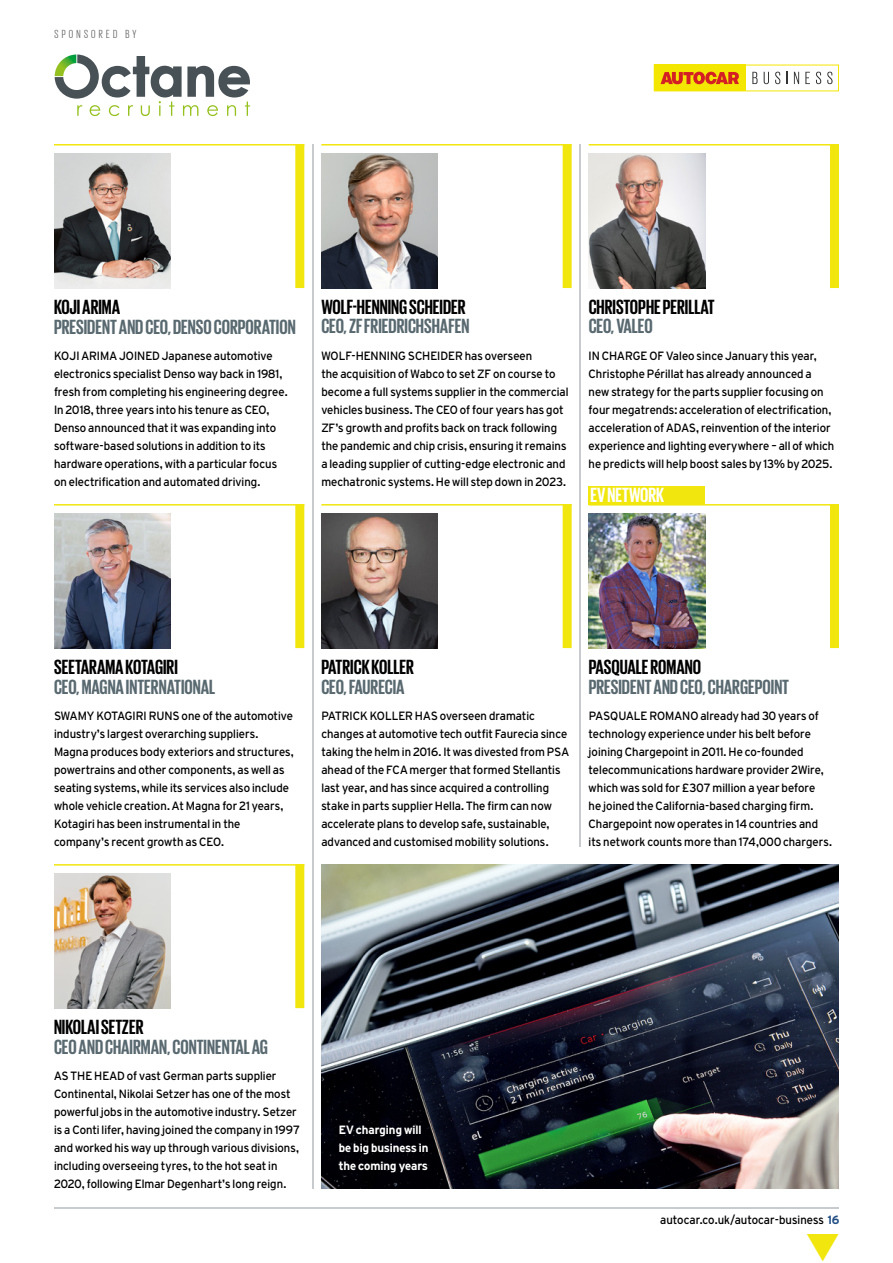
<style>
.page{position:relative;width:893px;height:1263px;background:#fff}
.page>*{position:absolute;margin:0;border:0;box-sizing:border-box;transform-origin:0 0}
.t1{font:700 21px "Giorgio Sans";color:#596970}
.t2{font:700 21px "Giorgio Sans";color:#000}
.t3{font:700 21px "Giorgio Sans";color:#fff}
.t4{font:12px/18px "Autocar Sans";color:#000}
.t5{font:700 12px/18px "Autocar Sans";color:#fff}
.t6{font:12px "Giorgio Sans";letter-spacing:.275em;color:#666}
.s1{font-weight:700;color:#224f84}
</style>
<div class="page">
<svg style="left:55px;top:54px;width:195px;height:62px"></svg>
<img style="left:54px;top:153px;width:117px;height:135px">
<img style="left:54px;top:513px;width:117px;height:135px">
<img style="left:54px;top:873px;width:117px;height:135px">
<img style="left:321px;top:864px;width:518px;height:324px">
<img style="left:321px;top:513px;width:117px;height:135px">
<img style="left:321px;top:153px;width:117px;height:135px">
<img style="left:589px;top:513px;width:116px;height:135px">
<img style="left:589px;top:153px;width:116px;height:135px">
<hr style="left:54px;top:144px;width:250px;height:2px;background:#f1e60d">
<hr style="left:54px;top:504px;width:250px;height:2px;background:#f1e60d">
<hr style="left:54px;top:864px;width:250px;height:2px;background:#f1e60d">
<hr style="left:321px;top:504px;width:251px;height:2px;background:#f1e60d">
<hr style="left:321px;top:144px;width:251px;height:2px;background:#f1e60d">
<hr style="left:589px;top:504px;width:250px;height:2px;background:#f1e60d">
<hr style="left:589px;top:144px;width:250px;height:2px;background:#f1e60d">
<hr style="left:312px;top:144px;width:2px;height:1044px;background:#c7cbce">
<hr style="left:579px;top:144px;width:1px;height:702px;background:#c7cbce">
<div style="left:589px;top:486px;width:116px;height:18px;background:#f1e60d"></div>
<hr style="left:54px;top:1207px;width:785px;height:2px;background:#c7cbce">
<div style="left:295px;top:144px;width:9px;height:144px;background:#f1e60d"></div>
<div style="left:295px;top:504px;width:9px;height:144px;background:#f1e60d"></div>
<div style="left:295px;top:864px;width:9px;height:144px;background:#f1e60d"></div>
<div style="left:563px;top:144px;width:9px;height:144px;background:#f1e60d"></div>
<div style="left:563px;top:504px;width:9px;height:144px;background:#f1e60d"></div>
<div style="left:830px;top:144px;width:9px;height:144px;background:#f1e60d"></div>
<div style="left:830px;top:504px;width:9px;height:144px;background:#f1e60d"></div>
<div style="left:654px;top:65px;width:92px;height:26px;background:#f3e600"></div>
<div style="left:654px;top:65px;width:185px;height:26px;border:1px solid #f3e600"></div>
<svg style="left:752px;top:72px;width:5px;height:12px"></svg>
<svg style="left:764px;top:72px;width:5px;height:12px"></svg>
<svg style="left:775px;top:72px;width:5px;height:12px"></svg>
<svg style="left:787px;top:72px;width:1px;height:12px"></svg>
<svg style="left:794px;top:72px;width:5px;height:12px"></svg>
<svg style="left:805px;top:72px;width:5px;height:12px"></svg>
<svg style="left:816px;top:72px;width:5px;height:12px"></svg>
<svg style="left:827px;top:72px;width:5px;height:12px"></svg>
<svg style="left:661px;top:72px;width:78px;height:12px"></svg>
<p class="t6" style="left:54px;top:28px;width:83px">SPONSORED BY</p>
<h1 class="t2" style="left:54px;top:297px;width:68px">KOJI ARIMA</h1>
<h1 class="t1" style="left:54px;top:316px;width:243px">PRESIDENT AND CEO, DENSO CORPORATION</h1>
<p class="t4" style="left:54px;top:346px;width:235px">KOJI ARIMA JOINED Japanese automotive electronics specialist Denso way back in 1981, fresh from completing his engineering degree.<br>In 2018, three years into his tenure as CEO, Denso announced that it was expanding into software-based solutions in addition to its hardware operations, with a particular focus on electrification and automated driving.</p>
<h1 class="t2" style="left:321px;top:296px;width:146px">WOLF-HENNING SCHEIDER</h1>
<h1 class="t1" style="left:321px;top:316px;width:150px">CEO, ZF FRIEDRICHSHAFEN</h1>
<p class="t4" style="left:321px;top:346px;width:249px">WOLF-HENNING SCHEIDER has overseen<br>the acquisition of Wabco to set ZF on course to become a full systems supplier in the commercial vehicles business. The CEO of four years has got ZF’s growth and profits back on track following the pandemic and chip crisis, ensuring it remains a leading supplier of cutting-edge electronic and mechatronic systems. He will step down in 2023.</p>
<h1 class="t2" style="left:589px;top:296px;width:128px">CHRISTOPHE PERILLAT</h1>
<h1 class="t1" style="left:589px;top:316px;width:65px">CEO, VALEO</h1>
<p class="t4" style="left:589px;top:346px;width:247px">IN CHARGE OF Valeo since January this year, Christophe Périllat has already announced a new strategy for the parts supplier focusing on four megatrends: acceleration of electrification, acceleration of ADAS, reinvention of the interior experience and lighting everywhere – all of which he predicts will help boost sales by 13% by 2025.</p>
<h1 class="t3" style="left:591px;top:485px;width:75px">EV NETWORK</h1>
<h1 class="t2" style="left:54px;top:657px;width:125px">SEETARAMA KOTAGIRI</h1>
<h1 class="t1" style="left:54px;top:676px;width:163px">CEO, MAGNA INTERNATIONAL</h1>
<h1 class="t2" style="left:321px;top:657px;width:94px">PATRICK KOLLER</h1>
<h1 class="t1" style="left:321px;top:676px;width:85px">CEO, FAURECIA</h1>
<h1 class="t2" style="left:589px;top:657px;width:114px">PASQUALE ROMANO</h1>
<h1 class="t1" style="left:589px;top:676px;width:202px">PRESIDENT AND CEO, CHARGEPOINT</h1>
<p class="t4" style="left:54px;top:706px;width:241px">SWAMY KOTAGIRI RUNS one of the automotive industry’s largest overarching suppliers.<br>Magna produces body exteriors and structures, powertrains and other components, as well as seating systems, while its services also include whole vehicle creation. At Magna for 21 years, Kotagiri has been instrumental in the company’s recent growth as CEO.</p>
<p class="t4" style="left:321px;top:706px;width:249px">PATRICK KOLLER HAS overseen dramatic changes at automotive tech outfit Faurecia since taking the helm in 2016. It was divested from PSA ahead of the FCA merger that formed Stellantis last year, and has since acquired a controlling stake in parts supplier Hella. The firm can now accelerate plans to develop safe, sustainable, advanced and customised mobility solutions.</p>
<p class="t4" style="left:589px;top:706px;width:245px">PASQUALE ROMANO already had 30 years of technology experience under his belt before joining Chargepoint in 2011. He co-founded telecommunications hardware provider 2Wire, which was sold for £307 million a year before<br>he joined the California-based charging firm.<br>Chargepoint now operates in 14 countries and its network counts more than 174,000 chargers.</p>
<h1 class="t2" style="left:54px;top:1017px;width:91px">NIKOLAI SETZER</h1>
<h1 class="t1" style="left:54px;top:1036px;width:216px">CEO AND CHAIRMAN, CONTINENTAL AG</h1>
<p class="t4" style="left:54px;top:1066px;width:247px">AS THE HEAD of vast German parts supplier Continental, Nikolai Setzer has one of the most powerful jobs in the automotive industry. Setzer is a Conti lifer, having joined the company in 1997 and worked his way up through various divisions, including overseeing tyres, to the hot seat in 2020, following Elmar Degenhart’s long reign.</p>
<p class="t5" style="left:339px;top:1121px;width:91px">EV charging will be big business in the coming years</p>
<p class="t4" style="left:660px;top:1210px;width:181px">autocar.co.uk/autocar-business <span class="s1">16</span></p>
</div>
